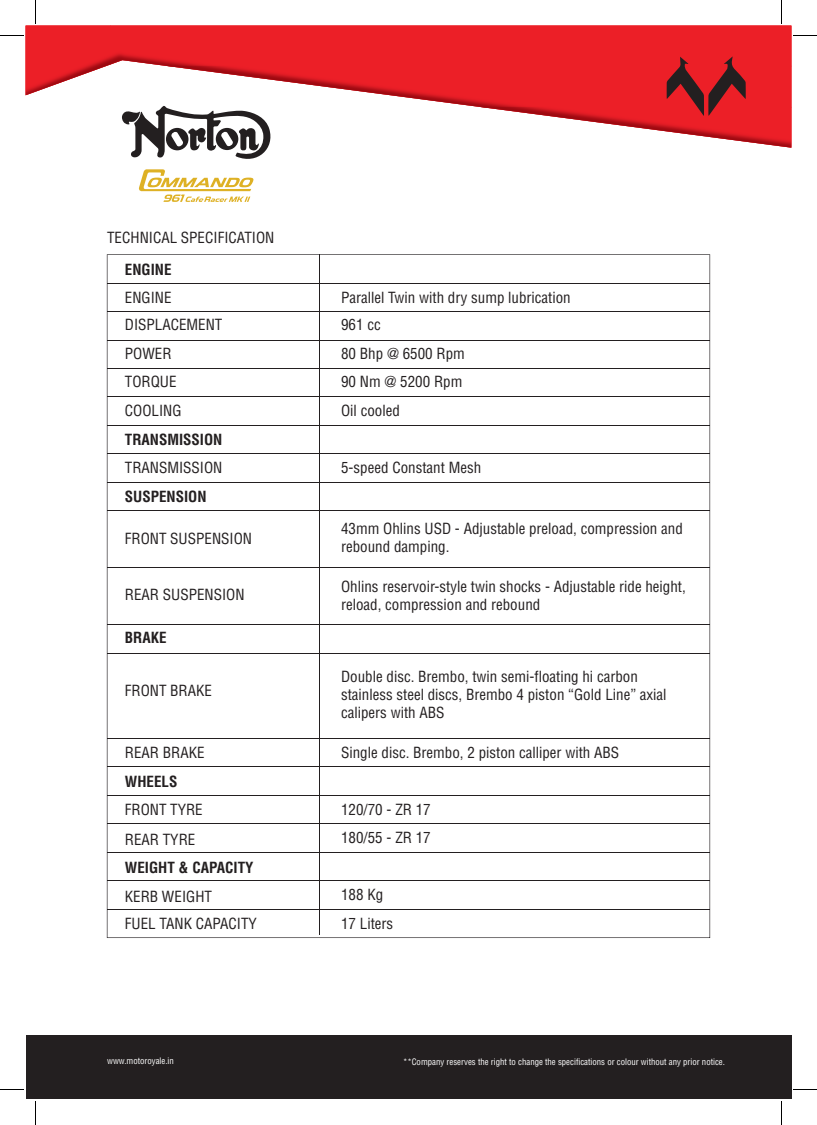
<style>
.page{position:relative;width:817px;height:1125px;background:#fff}
.page>*{position:absolute;margin:0;border:0;box-sizing:border-box;transform-origin:0 0}
.t1{font:condensed 15px/28.6px "Helvetica";color:#231f20}
.t2{font:700 condensed 15px "Helvetica";color:#231f20}
.t3{font:condensed 8.75px "Helvetica";color:#fff}
</style>
<div class="page">
<svg style="left:107px;top:254px;width:603px;height:684px"></svg>
<hr style="left:107px;top:283px;width:602px;height:1px;background:#231f20">
<hr style="left:107px;top:311px;width:602px;height:1px;background:#231f20">
<hr style="left:107px;top:340px;width:602px;height:1px;background:#231f20">
<hr style="left:107px;top:368px;width:602px;height:1px;background:#231f20">
<hr style="left:107px;top:397px;width:602px;height:1px;background:#231f20">
<hr style="left:107px;top:425px;width:602px;height:1px;background:#231f20">
<hr style="left:107px;top:453px;width:602px;height:1px;background:#231f20">
<hr style="left:107px;top:482px;width:602px;height:1px;background:#231f20">
<hr style="left:107px;top:567px;width:602px;height:1px;background:#231f20">
<hr style="left:107px;top:653px;width:602px;height:1px;background:#231f20">
<hr style="left:107px;top:738px;width:602px;height:1px;background:#231f20">
<hr style="left:107px;top:767px;width:602px;height:1px;background:#231f20">
<hr style="left:107px;top:795px;width:602px;height:1px;background:#231f20">
<hr style="left:107px;top:823px;width:602px;height:1px;background:#231f20">
<hr style="left:107px;top:852px;width:602px;height:1px;background:#231f20">
<hr style="left:107px;top:880px;width:602px;height:1px;background:#231f20">
<hr style="left:107px;top:909px;width:602px;height:1px;background:#231f20">
<hr style="left:319px;top:255px;width:1px;height:680px;background:#231f20">
<img style="left:26px;top:26px;width:84px;height:69px">
<div style="left:110px;top:26px;width:681px;height:40px;background:#ec1f27"></div>
<img style="left:167px;top:66px;width:624px;height:41px">
<img style="left:480px;top:107px;width:311px;height:41px">
<svg style="left:666px;top:56px;width:79px;height:60px;background:#a91f24"></svg>
<div style="left:26px;top:1035px;width:765px;height:64px;background:#231f20"></div>
<svg style="left:122px;top:105px;width:153px;height:97px"></svg>
<svg style="left:35px;top:0;width:1px;height:24px"></svg>
<svg style="left:0;top:35px;width:24px;height:1px"></svg>
<svg style="left:0;top:1089px;width:24px;height:1px"></svg>
<svg style="left:35px;top:1101px;width:1px;height:24px"></svg>
<svg style="left:781px;top:0;width:1px;height:24px"></svg>
<svg style="left:793px;top:35px;width:24px;height:1px"></svg>
<svg style="left:793px;top:1089px;width:24px;height:1px"></svg>
<svg style="left:781px;top:1101px;width:1px;height:24px"></svg>
<p class="t1" style="left:107px;top:224px;width:169px">TECHNICAL SPECIFICATION</p>
<p class="t2" style="left:125px;top:260px;width:48px">ENGINE</p>
<p class="t1" style="left:125px;top:284px;width:99px;line-height:26.8px">ENGINE<br>DISPLACEMENT</p>
<p class="t1" style="left:125px;top:339px;width:58px">POWER<br>TORQUE<br>COOLING</p>
<p class="t2" style="left:125px;top:430px;width:99px">TRANSMISSION</p>
<p class="t1" style="left:125px;top:453px;width:99px">TRANSMISSION</p>
<p class="t2" style="left:125px;top:487px;width:83px">SUSPENSION</p>
<p class="t1" style="left:125px;top:524px;width:129px">FRONT SUSPENSION</p>
<p class="t1" style="left:125px;top:580px;width:121px">REAR SUSPENSION</p>
<p class="t2" style="left:125px;top:628px;width:43px">BRAKE</p>
<p class="t1" style="left:125px;top:676px;width:89px">FRONT BRAKE</p>
<p class="t1" style="left:125px;top:738px;width:81px">REAR BRAKE</p>
<p class="t2" style="left:125px;top:772px;width:54px">WHEELS</p>
<p class="t1" style="left:125px;top:795px;width:79px;line-height:29.2px">FRONT TYRE<br>REAR TYRE</p>
<p class="t2" style="left:125px;top:858px;width:130px">WEIGHT &amp; CAPACITY</p>
<p class="t1" style="left:125px;top:883px;width:133px;line-height:26.8px">KERB WEIGHT<br>FUEL TANK CAPACITY</p>
<p class="t1" style="left:341px;top:284px;width:231px;line-height:26.8px">Parallel Twin with dry sump lubrication<br>961 cc</p>
<p class="t1" style="left:341px;top:339px;width:125px">80 Bhp @ 6500 Rpm<br>90 Nm @ 5200 Rpm<br>Oil cooled</p>
<p class="t1" style="left:341px;top:453px;width:141px">5-speed Constant Mesh</p>
<p class="t1" style="left:341px;top:520px;width:343px;line-height:18px">43mm Ohlins USD - Adjustable preload, compression and rebound damping.</p>
<p class="t1" style="left:341px;top:577px;width:346px;line-height:18px">Ohlins reservoir-style twin shocks - Adjustable ride height, reload, compression and rebound</p>
<p class="t1" style="left:341px;top:667px;width:327px;line-height:18px">Double disc. Brembo, twin semi-floating hi carbon stainless steel discs, Brembo 4 piston “Gold Line” axial calipers with ABS</p>
<p class="t1" style="left:341px;top:738px;width:279px">Single disc. Brembo, 2 piston calliper with ABS</p>
<p class="t1" style="left:341px;top:795px;width:91px;line-height:28px">120/70 - ZR 17<br>180/55 - ZR 17</p>
<p class="t1" style="left:341px;top:880px;width:54px;line-height:29.1px">188 Kg<br>17 Liters</p>
<p class="t3" style="left:107px;top:1055px;width:68px">www.motoroyale.in</p>
<p class="t3" style="left:403px;top:1056px;width:323px">**Company reserves the right to change the specifications or colour without any prior notice.</p>
</div>
